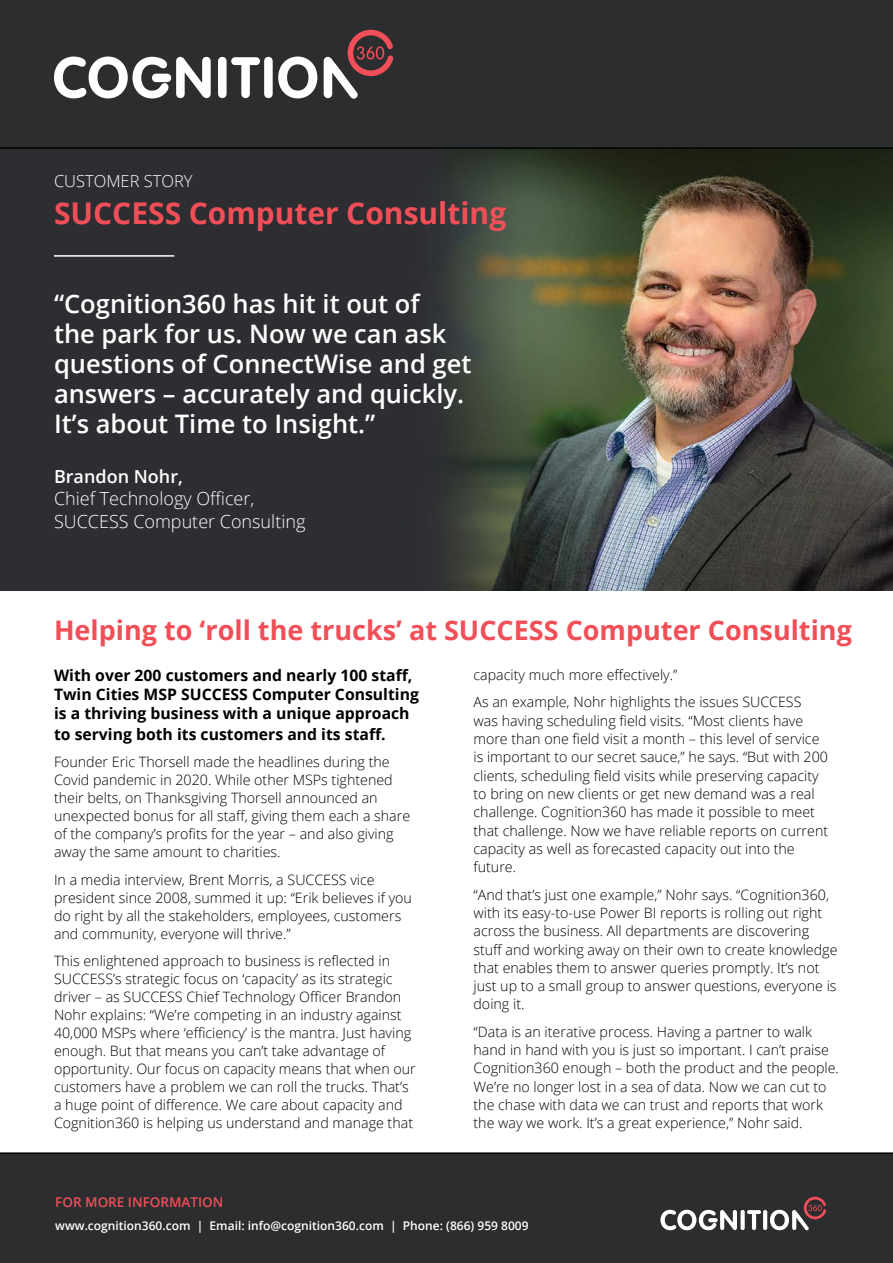
<style>
.page{position:relative;width:893px;height:1263px;background:#fff}
.page>*{position:absolute;margin:0;border:0;box-sizing:border-box;transform-origin:0 0}
.t1{font:700 30px "Open Sans";color:#f04f58}
.t2{font:700 27px "Open Sans";color:#f04f58}
.t3{font:600 25.5px/30px "Open Sans";color:#fff}
.t4{font:300 18px/22.5px "Open Sans";color:#fff}
.t5{font:600 18px "Open Sans";color:#fff}
.t6{font:300 16.5px "Open Sans";color:#fff}
.t7{font:700 15.75px/18.8px "Open Sans";color:#000}
.t8{font:300 14.25px/18.3px "Open Sans";color:#000}
.t9{font:600 13.5px "Open Sans";color:#f04e58}
.t10{font:600 12px "Open Sans";color:#fff}
</style>
<div class="page">
<img style="left:0;top:149px;width:893px;height:442px">
<hr style="left:54px;top:255px;width:120px;height:2px;background:#fff">
<div style="left:0;top:0;width:893px;height:149px;background:#2c2d2f"></div>
<svg style="left:176px;top:57px;width:35px;height:41px"></svg>
<div style="left:218px;top:57px;width:9px;height:41px;background:#fff;border-radius:4px"></div>
<svg style="left:231px;top:57px;width:29px;height:41px"></svg>
<div style="left:264px;top:57px;width:9px;height:41px;background:#fff;border-radius:4px"></div>
<svg style="left:278px;top:57px;width:39px;height:41px"></svg>
<svg style="left:324px;top:30px;width:70px;height:69px;background:#684d50"></svg>
<div style="left:152px;top:74px;width:19px;height:8px;background:#fff;border-radius:4px"></div>
<svg style="left:54px;top:57px;width:115px;height:41px"></svg>
<div style="left:0;top:1152px;width:893px;height:111px;background:#2c2d2f"></div>
<svg style="left:741px;top:1210px;width:4px;height:20px"></svg>
<svg style="left:747px;top:1210px;width:14px;height:20px"></svg>
<svg style="left:763px;top:1210px;width:4px;height:20px"></svg>
<svg style="left:770px;top:1197px;width:56px;height:33px"></svg>
<svg style="left:660px;top:1210px;width:77px;height:20px"></svg>
<p class="t6" style="left:54px;top:170px;width:140px">CUSTOMER STORY</p>
<h1 class="t1" style="left:54px;top:192px;width:454px">SUCCESS Computer Consulting</h1>
<h3 class="t3" style="left:54px;top:288px;width:419px">“Cognition360 has hit it out of<br>the park for us. Now we can ask questions of ConnectWise and get answers – accurately and quickly.<br>It’s about Time to Insight.”</h3>
<p class="t5" style="left:54px;top:464px;width:130px">Brandon Nohr,</p>
<p class="t4" style="left:54px;top:487px;width:253px">Chief Technology Officer,<br>SUCCESS Computer Consulting</p>
<h2 class="t2" style="left:54px;top:611px;width:799px">Helping to ‘roll the trucks’ at SUCCESS Computer Consulting</h2>
<p class="t7" style="left:54px;top:666px;width:366px">With over 200 customers and nearly 100 staff,<br>Twin Cities MSP SUCCESS Computer Consulting is a thriving business with a unique approach</p>
<p class="t7" style="left:54px;top:724px;width:333px">to serving both its customers and its staff.</p>
<p class="t8" style="left:54px;top:752px;width:358px">Founder Eric Thorsell made the headlines during the Covid pandemic in 2020. While other MSPs tightened their belts, on Thanksgiving Thorsell announced an unexpected bonus for all staff, giving them each a share of the company’s profits for the year – and also giving away the same amount to charities.</p>
<p class="t8" style="left:54px;top:870px;width:359px">In a media interview, Brent Morris, a SUCCESS vice president since 2008, summed it up: “Erik believes if you do right by all the stakeholders, employees, customers and community, everyone will thrive.”</p>
<p class="t8" style="left:54px;top:951px;width:363px">This enlightened approach to business is reflected in SUCCESS’s strategic focus on ‘capacity’ as its strategic driver – as SUCCESS Chief Technology Officer Brandon Nohr explains: “We’re competing in an industry against 40,000 MSPs where ‘efficiency’ is the mantra. Just having enough. But that means you can’t take advantage of opportunity. Our focus on capacity means that when our customers have a problem we can roll the trucks. That’s a huge point of difference. We care about capacity and Cognition360 is helping us understand and manage that</p>
<p class="t8" style="left:473px;top:661px;width:329px;line-height:27.3px">capacity much more effectively.”<br>As an example, Nohr highlights the issues SUCCESS</p>
<p class="t8" style="left:473px;top:711px;width:356px">was having scheduling field visits. “Most clients have more than one field visit a month – this level of service is important to our secret sauce,” he says. “But with 200 clients, scheduling field visits while preserving capacity to bring on new clients or get new demand was a real challenge. Cognition360 has made it possible to meet that challenge. Now we have reliable reports on current capacity as well as forecasted capacity out into the future.</p>
<p class="t8" style="left:473px;top:885px;width:366px">“And that’s just one example,” Nohr says. “Cognition360, with its easy-to-use Power BI reports is rolling out right across the business. All departments are discovering stuff and working away on their own to create knowledge that enables them to answer queries promptly. It’s not just up to a small group to answer questions, everyone is doing it.</p>
<p class="t8" style="left:473px;top:1022px;width:367px">“Data is an iterative process. Having a partner to walk hand in hand with you is just so important. I can’t praise Cognition360 enough – both the product and the people.<br>We’re no longer lost in a sea of data. Now we can cut to the chase with data we can trust and reports that work the way we work. It’s a great experience,” Nohr said.</p>
<p class="t9" style="left:55px;top:1193px;width:170px">FOR MORE INFORMATION</p>
<p class="t10" style="left:55px;top:1217px;width:475px">www.cognition360.com | Email: info@cognition360.com | Phone: (866) 959 8009</p>
</div>
